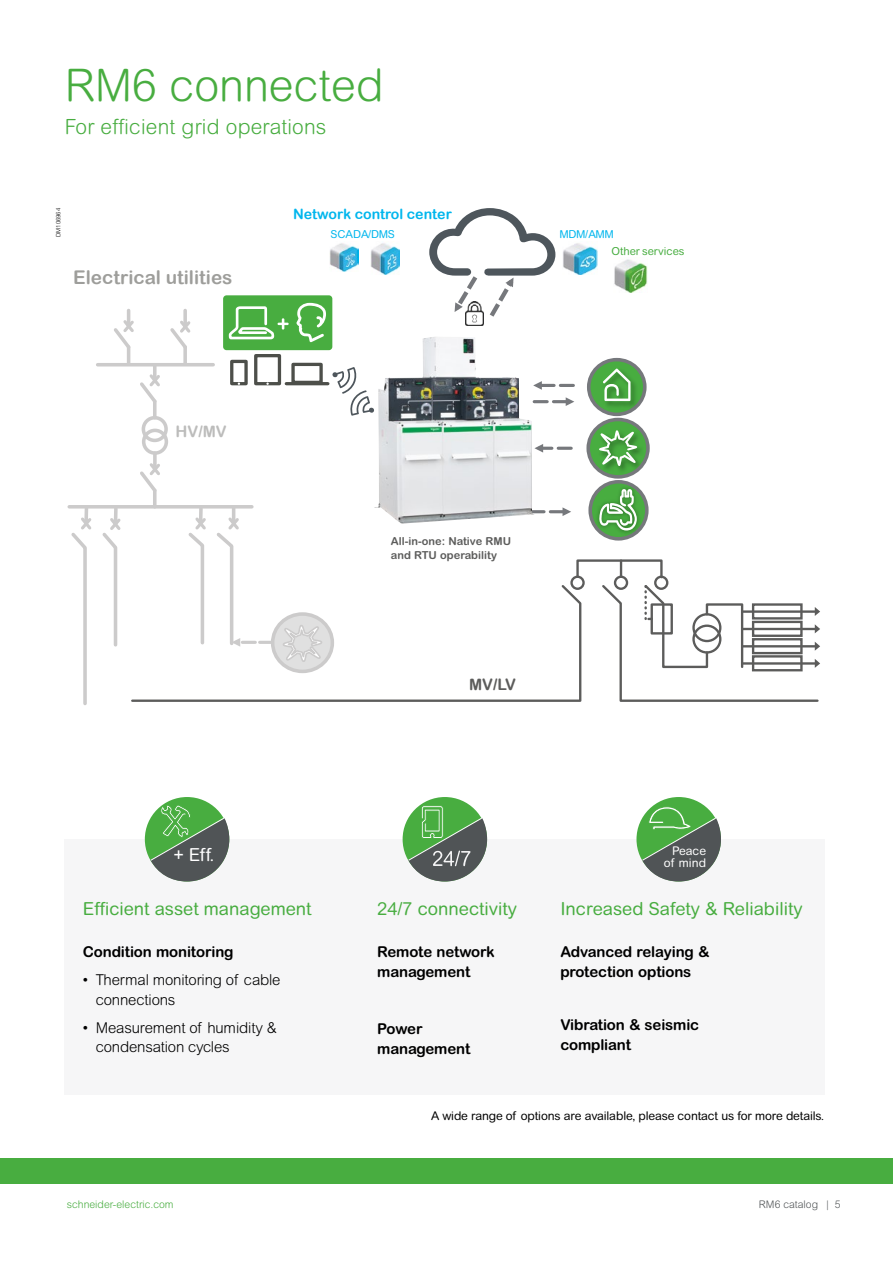
<style>
.page{position:relative;width:893px;height:1263px;background:#fff}
.page>*{position:absolute;margin:0;border:0;box-sizing:border-box;transform-origin:0 0}
.t1{font:300 45px "Arial Rounded MT Std";color:#48ad40}
.t2{font:300 21px "Arial Rounded MT Std";letter-spacing:.01em;color:#48ad40}
.t3{font:18.9px "Arial Rounded MT Bold";color:#9e9e9b}
.t4{font:18px "Arial Rounded MT Std";color:#48ad40}
.t5{font:18px "Arial Rounded MT Std";color:#fff}
.t6{font:15.75px "Arial Rounded MT Bold";color:#bcbcbb}
.t7{font:15.75px "Arial Rounded MT Bold";color:#5c5c5b}
.t8{font:700 15px/19.5px "Arial Rounded MT Std";letter-spacing:-.01em;color:#000}
.t9{font:300 15px/19.5px "Arial Rounded MT Std";letter-spacing:-.01em;color:#000}
.t10{font:14.1px "Arial Rounded MT Bold";color:#00b6ed}
.t11{font:12px "Arial Rounded MT Std";letter-spacing:-.01em;color:#000}
.t12{font:12px/12px "Arial Rounded MT Std";color:#fff;text-align:right}
.t13{font:700 10.95px/13.2px "Arial Rounded MT Std";color:#5c5c5b}
.t14{font:10.95px "Arial Rounded MT Std";color:#00b6ed}
.t15{font:10.95px "Arial Rounded MT Std";color:#48ad40}
.t16{font:300 10.5px "Arial Rounded MT Std";color:#48ad40}
.t17{font:300 10.5px "Arial Rounded MT Std";color:#505456}
.t18{font:300 6px "Arial Rounded MT Std";color:#000}
.s1{font-weight:400}
</style>
<div class="page">
<div style="left:0;top:1158px;width:893px;height:25px;background:#48ad40"></div>
<svg style="left:69px;top:505px;width:183px;height:4px"></svg>
<svg style="left:84px;top:508px;width:4px;height:7px"></svg>
<svg style="left:114px;top:509px;width:4px;height:6px"></svg>
<svg style="left:199px;top:509px;width:4px;height:6px"></svg>
<hr style="left:232px;top:508px;width:3px;height:15px;background:#cccbcb">
<svg style="left:153px;top:455px;width:4px;height:5px"></svg>
<div style="left:142px;top:416px;width:26px;height:26px;border:4px solid #cccbcb;border-radius:50%"></div>
<div style="left:142px;top:429px;width:26px;height:26px;border:4px solid #cccbcb;border-radius:50%"></div>
<svg style="left:153px;top:495px;width:4px;height:12px"></svg>
<svg style="left:153px;top:406px;width:4px;height:12px"></svg>
<hr style="left:98px;top:363px;width:115px;height:3px;background:#cccbcb">
<svg style="left:153px;top:366px;width:4px;height:5px"></svg>
<hr style="left:127px;top:347px;width:3px;height:16px;background:#cccbcb">
<hr style="left:127px;top:310px;width:3px;height:16px;background:#cccbcb">
<svg style="left:183px;top:352px;width:4px;height:11px"></svg>
<svg style="left:183px;top:310px;width:4px;height:8px"></svg>
<svg style="left:71px;top:515px;width:50px;height:190px"></svg>
<svg style="left:140px;top:460px;width:20px;height:35px"></svg>
<svg style="left:140px;top:371px;width:20px;height:35px"></svg>
<svg style="left:114px;top:317px;width:20px;height:35px"></svg>
<svg style="left:170px;top:318px;width:21px;height:34px"></svg>
<svg style="left:188px;top:515px;width:51px;height:68px"></svg>
<svg style="left:429px;top:208px;width:126px;height:109px"></svg>
<img style="left:370px;top:243px;width:29px;height:32px">
<img style="left:330px;top:243px;width:29px;height:29px">
<img style="left:614px;top:259px;width:34px;height:33px">
<img style="left:563px;top:243px;width:34px;height:32px">
<img style="left:465px;top:301px;width:19px;height:25px">
<svg style="left:332px;top:367px;width:42px;height:49px"></svg>
<svg style="left:535px;top:444px;width:36px;height:9px"></svg>
<svg style="left:535px;top:397px;width:39px;height:9px"></svg>
<svg style="left:535px;top:507px;width:36px;height:9px"></svg>
<svg style="left:535px;top:381px;width:38px;height:9px"></svg>
<div style="left:588px;top:480px;width:61px;height:61px;border:4px solid #76787c;border-radius:50%"></div>
<svg style="left:588px;top:419px;width:60px;height:58px"></svg>
<img style="left:594px;top:425px;width:55px;height:49px">
<svg style="left:599px;top:430px;width:38px;height:36px"></svg>
<div style="left:586px;top:418px;width:64px;height:61px;border:4px solid #76787c;border-radius:50%"></div>
<svg style="left:589px;top:360px;width:56px;height:54px"></svg>
<div style="left:587px;top:358px;width:60px;height:58px;border:4px solid #76787c;border-radius:50%"></div>
<img style="left:596px;top:363px;width:46px;height:51px">
<svg style="left:603px;top:368px;width:27px;height:33px"></svg>
<img style="left:589px;top:483px;width:55px;height:55px">
<svg style="left:599px;top:489px;width:38px;height:41px"></svg>
<div style="left:230px;top:360px;width:18px;height:25px;border:3px solid #4d4f4a"></div>
<div style="left:254px;top:354px;width:27px;height:31px;border:3px solid #4d4f4a"></div>
<div style="left:291px;top:363px;width:32px;height:21px;border:3px solid #4d4f4a"></div>
<hr style="left:286px;top:382px;width:42px;height:3px;background:#4d4f4a">
<div style="left:223px;top:295px;width:109px;height:55px;background:#48ad40;border-radius:3px"></div>
<svg style="left:296px;top:303px;width:30px;height:39px"></svg>
<svg style="left:228px;top:306px;width:61px;height:34px"></svg>
<div style="left:570px;top:576px;width:15px;height:14px;border:2px solid #5c5c5b;border-radius:50%"></div>
<svg style="left:131px;top:583px;width:444px;height:119px"></svg>
<svg style="left:575px;top:559px;width:245px;height:143px"></svg>
<div style="left:692px;top:613px;width:29px;height:29px;border:2px solid #5c5c5b;border-radius:50%"></div>
<div style="left:692px;top:624px;width:29px;height:30px;border:2px solid #5c5c5b;border-radius:50%"></div>
<img style="left:374px;top:337px;width:161px;height:186px">
<div style="left:65px;top:839px;width:760px;height:256px;background:#f6f6f7"></div>
<div style="left:403px;top:797px;width:84px;height:84px;background:#48ad40;border-radius:50%"></div>
<svg style="left:408px;top:805px;width:79px;height:76px"></svg>
<div style="left:145px;top:797px;width:84px;height:84px;background:#48ad40;border-radius:50%"></div>
<svg style="left:150px;top:804px;width:79px;height:77px"></svg>
<div style="left:636px;top:797px;width:85px;height:84px;background:#48ad40;border-radius:50%"></div>
<svg style="left:641px;top:806px;width:80px;height:75px"></svg>
<h1 class="t1" style="left:65px;top:59px;width:320px">RM6 connected</h1>
<h2 class="t2" style="left:65px;top:115px;width:263px">For efficient grid operations</h2>
<p class="t18" style="left:55px;top:237px;width:31px;rotate:-90deg">DM106964</p>
<p class="t3" style="left:73px;top:267px;width:161px">Electrical utilities</p>
<p class="t6" style="left:176px;top:422px;width:53px">HV/MV</p>
<p class="t10" style="left:293px;top:206px;width:160px">Network control center</p>
<p class="t14" style="left:330px;top:227px;width:66px">SCADA/DMS</p>
<p class="t14" style="left:560px;top:227px;width:55px">MDM/AMM</p>
<p class="t15" style="left:611px;top:244px;width:75px">Other services</p>
<p class="t13" style="left:391px;top:535px;width:122px">All-in-one: Native RMU and RTU operability</p>
<p class="t7" style="left:469px;top:675px;width:48px">MV/LV</p>
<p class="t5" style="left:173px;top:844px;width:42px">+ Eff.</p>
<p class="t12" style="left:664px;top:844px;width:44px">Peace of mind</p>
<p class="t4" style="left:83px;top:898px;width:230px">Efficient asset management</p>
<p class="t4" style="left:377px;top:898px;width:141px">24/7 connectivity</p>
<p class="t4" style="left:560px;top:898px;width:244px">Increased Safety &amp; Reliability</p>
<p class="t8" style="left:83px;top:942px;width:152px">Condition monitoring</p>
<p class="t9" style="left:96px;top:970px;width:186px;text-indent:-13px"><span class="s1">•</span> Thermal monitoring of cable connections</p>
<p class="t9" style="left:96px;top:1017px;width:183px;text-indent:-13px"><span class="s1">•</span> Measurement of humidity &amp; condensation cycles</p>
<p class="t8" style="left:377px;top:942px;width:119px">Remote network management</p>
<p class="t8" style="left:377px;top:1019px;width:95px">Power management</p>
<p class="t8" style="left:560px;top:942px;width:151px">Advanced relaying &amp; protection options</p>
<p class="t8" style="left:560px;top:1015px;width:140px">Vibration &amp; seismic compliant</p>
<p class="t11" style="left:431px;top:1109px;width:395px">A wide range of options are available, please contact us for more details.</p>
<p class="t16" style="left:67px;top:1198px;width:108px">schneider-electric.com</p>
<p class="t17" style="left:759px;top:1198px;width:83px">RM6 catalog | 5</p>
</div>
